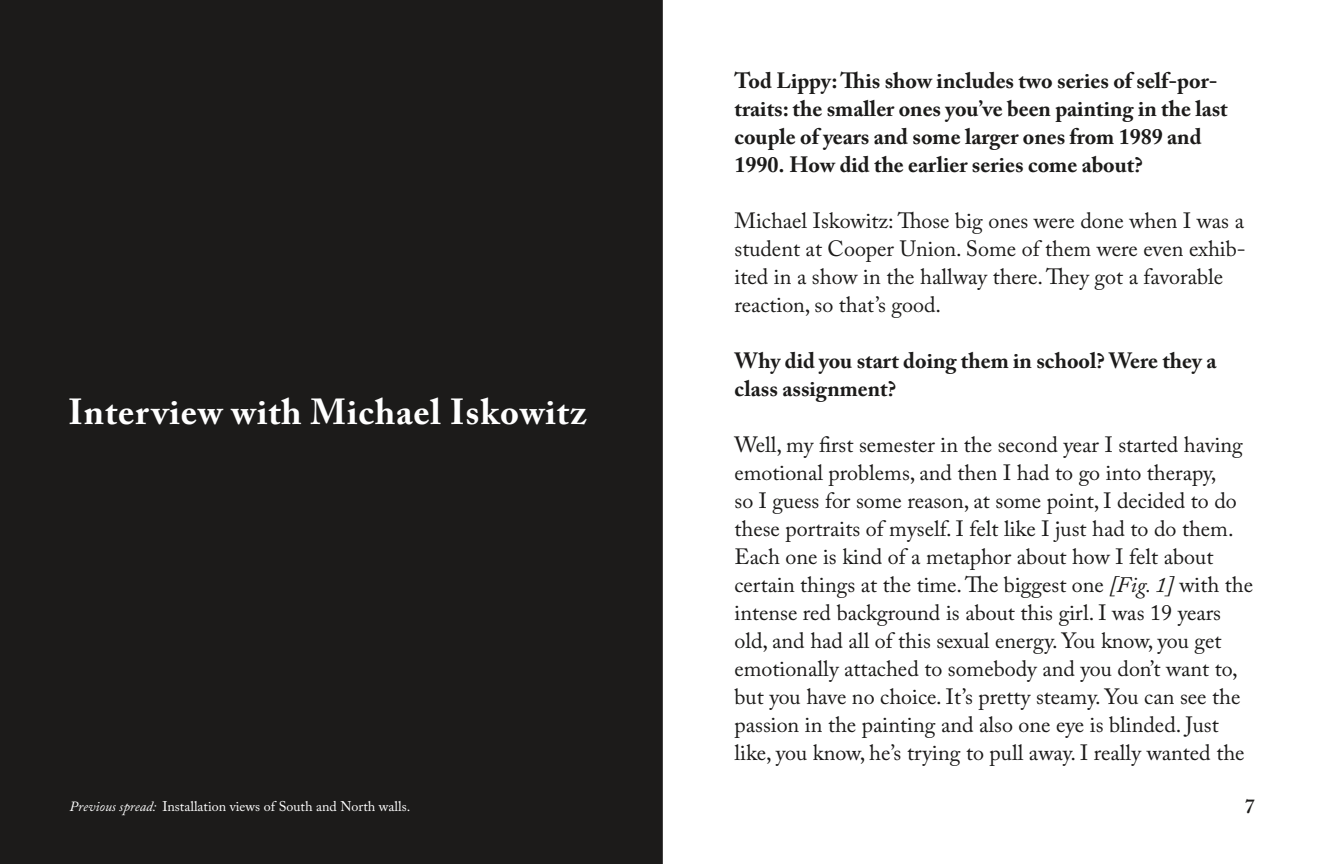
<style>
.page{position:relative;width:1325px;height:864px;background:#fff}
.page>*{position:absolute;margin:0;border:0;box-sizing:border-box;transform-origin:0 0}
.t1{font:700 36px "Adobe Caslon Pro";letter-spacing:.025em;color:#fff}
.t2{font:22px/28px "Adobe Caslon Pro";color:#1c1b1a}
.t3{font:700 22px/28px "Adobe Caslon Pro";color:#1c1b1a}
.t4{font:600 20px "Adobe Caslon Pro";color:#1c1b1a}
.t5{font:14px "Adobe Caslon Pro";color:#fff}
.s1{font-style:italic}
</style>
<div class="page">
<div style="left:0;top:0;width:663px;height:864px;background:#1c1b1a"></div>
<h1 class="t1" style="left:68px;top:390px;width:520px">Interview with Michael Iskowitz</h1>
<p class="t5" style="left:70px;top:798px;width:342px"><span class="s1">Previous spread:</span> Installation views of South and North walls.</p>
<p class="t3" style="left:734px;top:67px;width:495px">Tod Lippy: This show includes two series of self-por&shy;traits: the smaller ones you’ve been painting in the last couple of years and some larger ones from 1989 and 1990. How did the earlier series come about?</p>
<p class="t2" style="left:734px;top:207px;width:513px">Michael Iskowitz: Those big ones were done when I was a student at Cooper Union. Some of them were even exhib&shy;ited in a show in the hallway there. They got a favorable reaction, so that’s good.</p>
<p class="t3" style="left:734px;top:347px;width:483px">Why did you start doing them in school? Were they a class assignment?</p>
<p class="t2" style="left:734px;top:431px;width:520px">Well, my first semester in the second year I started having emotional problems, and then I had to go into therapy,<br>so I guess for some reason, at some point, I decided to do these portraits of myself. I felt like I just had to do them.<br>Each one is kind of a metaphor about how I felt about certain things at the time. The biggest one <span class="s1">[Fig. 1]</span> with the intense red background is about this girl. I was 19 years old, and had all of this sexual energy. You know, you get emotionally attached to somebody and you don’t want to, but you have no choice. It’s pretty steamy. You can see the passion in the painting and also one eye is blinded. Just like, you know, he’s trying to pull away. I really wanted the</p>
<p class="t4" style="left:1245px;top:795px;width:11px">7</p>
</div>
